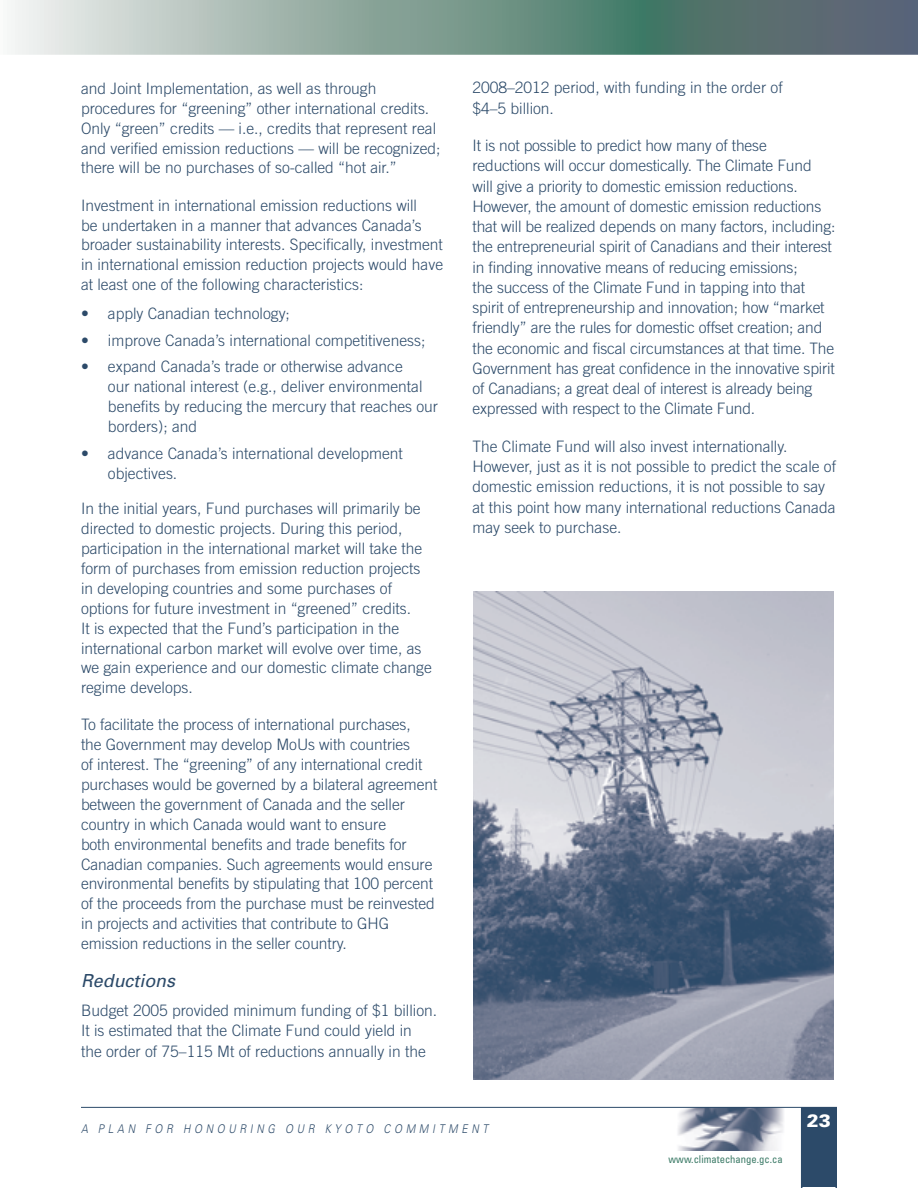
<style>
.page{position:relative;width:918px;height:1188px;background:#fff}
.page>*{position:absolute;margin:0;border:0;box-sizing:border-box;transform-origin:0 0}
.t1{font:italic 18px "Univers";color:#2c4a69}
.t2{font:900 18px "Univers";color:#fff}
.t3{font:300 15.75px/19.8px "Trade Gothic";color:#2c4a69}
.t4{font:italic 300 12px "Univers";letter-spacing:.36em;color:#2c4a69;scale:.85 1}
.t5{font:condensed 10.65px "Univers";color:#3b7a66}
</style>
<div class="page">
<svg style="left:11px;top:0;width:907px;height:55px;background:#849c96"></svg>
<img style="left:678px;top:1108px;width:106px;height:42px">
<hr style="left:81px;top:1107px;width:756px;height:1px;background:#2c4a69">
<div style="left:801px;top:1108px;width:36px;height:79px;background:#2c4a69"></div>
<hr style="left:0;top:0;width:2px;height:53px;background:#fafbfa">
<img style="left:474px;top:592px;width:359px;height:487px">
<p class="t3" style="left:81px;top:80px;width:361px">and Joint Implementation, as well as through procedures for “greening” other international credits.<br>Only “green” credits — i.e., credits that represent real and verified emission reductions — will be recognized; there will be no purchases of so-called “hot air.”</p>
<p class="t3" style="left:81px;top:197px;width:364px">Investment in international emission reductions will<br>be undertaken in a manner that advances Canada’s broader sustainability interests. Specifically, investment in international emission reduction projects would have at least one of the following characteristics:</p>
<p class="t3" style="left:81px;top:305px;width:210px">• apply Canadian technology;</p>
<p class="t3" style="left:81px;top:331px;width:346px">• improve Canada’s international competitiveness;</p>
<p class="t3" style="left:108px;top:358px;width:332px;text-indent:-27px">• expand Canada’s trade or otherwise advance<br>our national interest (e.g., deliver environmental benefits by reducing the mercury that reaches our borders); and</p>
<p class="t3" style="left:108px;top:445px;width:296px;text-indent:-27px">• advance Canada’s international development objectives.</p>
<p class="t3" style="left:81px;top:500px;width:352px">In the initial years, Fund purchases will primarily be directed to domestic projects. During this period, participation in the international market will take the form of purchases from emission reduction projects in developing countries and some purchases of options for future investment in “greened” credits.<br>It is expected that the Fund’s participation in the international carbon market will evolve over time, as we gain experience and our domestic climate change regime develops.</p>
<p class="t3" style="left:81px;top:716px;width:358px">To facilitate the process of international purchases,<br>the Government may develop MoUs with countries<br>of interest. The “greening” of any international credit purchases would be governed by a bilateral agreement between the government of Canada and the seller country in which Canada would want to ensure<br>both environmental benefits and trade benefits for Canadian companies. Such agreements would ensure environmental benefits by stipulating that 100 percent of the proceeds from the purchase must be reinvested in projects and activities that contribute to GHG emission reductions in the seller country.</p>
<p class="t1" style="left:81px;top:974px;width:96px">Reductions</p>
<p class="t3" style="left:81px;top:1002px;width:358px;line-height:20.2px">Budget 2005 provided minimum funding of $1 billion.<br>It is estimated that the Climate Fund could yield in<br>the order of 75–115 Mt of reductions annually in the</p>
<p class="t3" style="left:472px;top:79px;width:312px;line-height:20.2px">2008–2012 period, with funding in the order of $4–5 billion.</p>
<p class="t3" style="left:472px;top:137px;width:364px;line-height:20.2px">It is not possible to predict how many of these reductions will occur domestically. The Climate Fund will give a priority to domestic emission reductions.<br>However, the amount of domestic emission reductions that will be realized depends on many factors, including: the entrepreneurial spirit of Canadians and their interest in finding innovative means of reducing emissions;<br>the success of the Climate Fund in tapping into that spirit of entrepreneurship and innovation; how “market friendly” are the rules for domestic offset creation; and the economic and fiscal circumstances at that time. The Government has great confidence in the innovative spirit of Canadians; a great deal of interest is already being expressed with respect to the Climate Fund.</p>
<p class="t3" style="left:472px;top:438px;width:365px;line-height:20.2px">The Climate Fund will also invest internationally.<br>However, just as it is not possible to predict the scale of domestic emission reductions, it is not possible to say at this point how many international reductions Canada may seek to purchase.</p>
<p class="t4" style="left:81px;top:1124px;width:480px">A PLAN FOR HONOURING OUR KYOTO COMMITMENT</p>
<p class="t5" style="left:669px;top:1156px;width:116px">www.climatechange.gc.ca</p>
<p class="t2" style="left:807px;top:1114px;width:26px">23</p>
</div>
